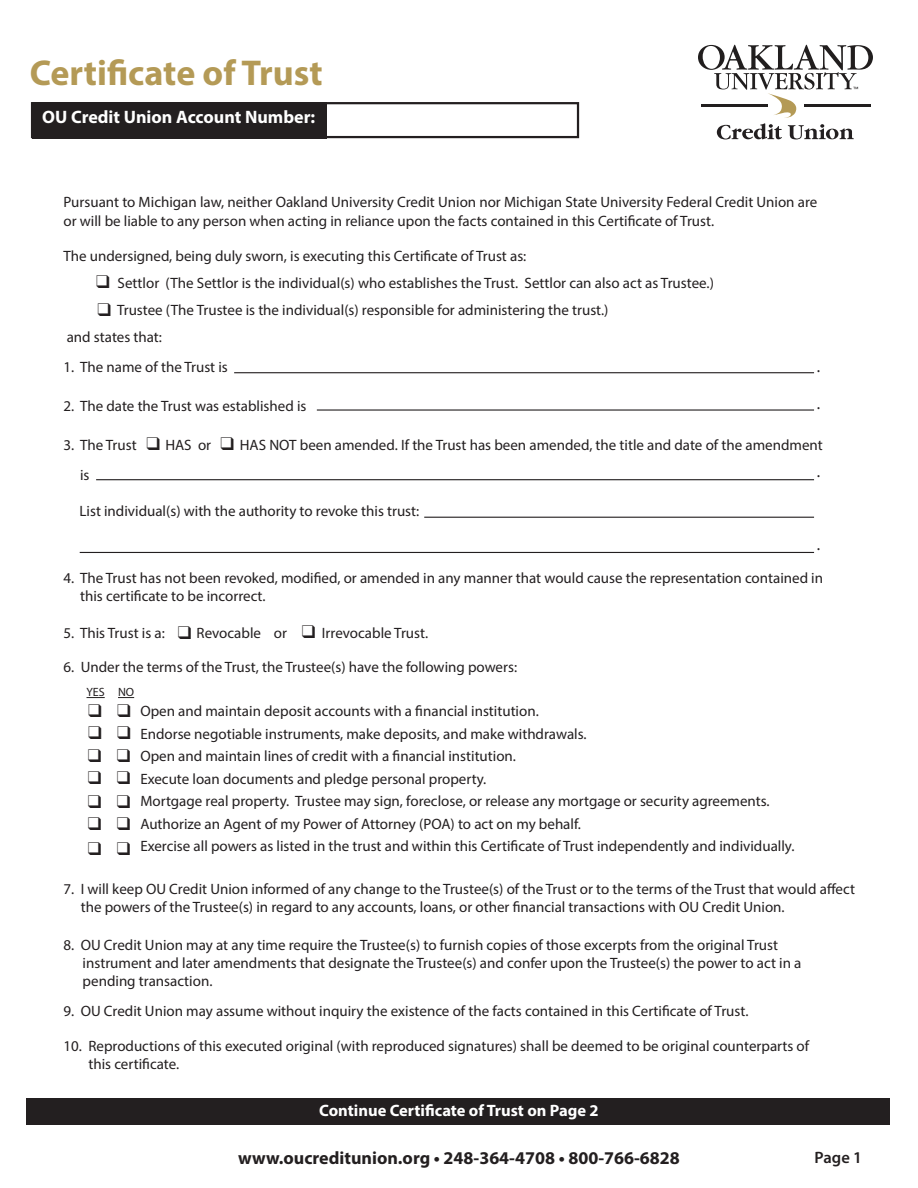
<style>
.page{position:relative;width:918px;height:1188px;background:#fff}
.page>*{position:absolute;margin:0;border:0;box-sizing:border-box;transform-origin:0 0}
.t1{font:700 36px "Myriad Pro";color:#b49a56}
.t2{font:700 18px "Myriad Pro";color:#231f20}
.t3{font:700 18px "Myriad Pro";color:#fff}
.t4{font:700 16.5px "Myriad Pro";color:#fff}
.t5{font:600 16.5px "Myriad Pro";color:#231f20}
.t6{font:16.5px "Myriad Pro";color:#231f20}
.t7{font:15px/18px "Myriad Pro";color:#231f20}
.t8{font:12px "Myriad Pro";color:#231f20}
</style>
<div class="page">
<svg style="left:698px;top:45px;width:175px;height:94px"></svg>
<hr style="left:701px;top:104px;width:66px;height:2px;background:#211e1e">
<hr style="left:805px;top:104px;width:66px;height:2px;background:#211e1e">
<hr style="left:96px;top:479px;width:718px;height:1px;background:#231f20">
<svg style="left:87px;top:697px;width:18px;height:1px"></svg>
<svg style="left:118px;top:697px;width:16px;height:1px"></svg>
<div style="left:31px;top:102px;width:548px;height:36px;border:2px solid #231f20"></div>
<div style="left:32px;top:102px;width:295px;height:36px;background:#231f20"></div>
<hr style="left:424px;top:517px;width:390px;height:1px;background:#231f20">
<hr style="left:80px;top:552px;width:734px;height:1px;background:#231f20">
<hr style="left:234px;top:372px;width:580px;height:1px;background:#231f20">
<hr style="left:317px;top:409px;width:497px;height:2px;background:#231f20">
<div style="left:27px;top:1098px;width:863px;height:26px;background:#231f20"></div>
<p class="t1" style="left:30px;top:49px;width:294px">Certificate of Trust</p>
<p class="t3" style="left:42px;top:106px;width:275px">OU Credit Union Account Number:</p>
<p class="t7" style="left:64px;top:192px;width:755px;line-height:19.8px">Pursuant to Michigan law, neither Oakland University Credit Union nor Michigan State University Federal Credit Union are or will be liable to any person when acting in reliance upon the facts contained in this Certificate of Trust.</p>
<p class="t7" style="left:64px;top:247px;width:464px">The undersigned, being duly sworn, is executing this Certificate of Trust as:</p>
<p class="t7" style="left:118px;top:274px;width:598px">Settlor (The Settlor is the individual(s) who establishes the Trust. Settlor can also act as Trustee.)</p>
<p class="t7" style="left:67px;top:296px;width:543px;line-height:27px;text-indent:50px">Trustee (The Trustee is the individual(s) responsible for administering the trust.) and states that:</p>
<p class="t7" style="left:64px;top:358px;width:166px">1. The name of the Trust is</p>
<p class="t7" style="left:64px;top:397px;width:244px">2. The date the Trust was established is</p>
<p class="t7" style="left:64px;top:436px;width:75px">3. The Trust</p>
<p class="t7" style="left:165px;top:436px;width:47px">HAS or</p>
<p class="t7" style="left:240px;top:436px;width:584px">HAS NOT been amended. If the Trust has been amended, the title and date of the amendment</p>
<p class="t7" style="left:80px;top:466px;width:11px">is</p>
<p class="t7" style="left:79px;top:502px;width:341px">List individual(s) with the authority to revoke this trust:</p>
<p class="t6" style="left:817px;top:356px;width:5px">.</p>
<p class="t6" style="left:817px;top:394px;width:5px">.</p>
<p class="t6" style="left:817px;top:462px;width:5px">.</p>
<p class="t6" style="left:817px;top:535px;width:5px">.</p>
<p class="t7" style="left:80px;top:569px;width:745px;text-indent:-17px">4. The Trust has not been revoked, modified, or amended in any manner that would cause the representation contained in this certificate to be incorrect.</p>
<p class="t7" style="left:64px;top:624px;width:103px">5. This Trust is a:</p>
<p class="t7" style="left:197px;top:624px;width:92px">Revocable or</p>
<p class="t7" style="left:322px;top:624px;width:108px">Irrevocable Trust.</p>
<p class="t7" style="left:64px;top:657px;width:455px">6. Under the terms of the Trust, the Trustee(s) have the following powers:</p>
<p class="t8" style="left:87px;top:685px;width:20px">YES</p>
<p class="t8" style="left:118px;top:685px;width:18px">NO</p>
<p class="t7" style="left:140px;top:702px;width:400px">Open and maintain deposit accounts with a financial institution.</p>
<p class="t7" style="left:140px;top:724px;width:448px">Endorse negotiable instruments, make deposits, and make withdrawals.</p>
<p class="t7" style="left:140px;top:747px;width:377px">Open and maintain lines of credit with a financial institution.</p>
<p class="t7" style="left:140px;top:769px;width:347px">Execute loan documents and pledge personal property.</p>
<p class="t7" style="left:140px;top:792px;width:631px">Mortgage real property. Trustee may sign, foreclose, or release any mortgage or security agreements.</p>
<p class="t7" style="left:140px;top:814px;width:442px">Authorize an Agent of my Power of Attorney (POA) to act on my behalf.</p>
<p class="t7" style="left:140px;top:837px;width:656px">Exercise all powers as listed in the trust and within this Certificate of Trust independently and individually.</p>
<p class="t7" style="left:81px;top:880px;width:776px;text-indent:-17px">7. I will keep OU Credit Union informed of any change to the Trustee(s) of the Trust or to the terms of the Trust that would affect the powers of the Trustee(s) in regard to any accounts, loans, or other financial transactions with OU Credit Union.</p>
<p class="t7" style="left:64px;top:936px;width:716px">8. OU Credit Union may at any time require the Trustee(s) to furnish copies of those excerpts from the original Trust</p>
<p class="t7" style="left:83px;top:954px;width:720px">instrument and later amendments that designate the Trustee(s) and confer upon the Trustee(s) the power to act in a</p>
<p class="t7" style="left:83px;top:972px;width:131px">pending transaction.</p>
<p class="t7" style="left:64px;top:1002px;width:686px">9. OU Credit Union may assume without inquiry the existence of the facts contained in this Certificate of Trust.</p>
<p class="t7" style="left:88px;top:1036px;width:722px;text-indent:-25px">10. Reproductions of this executed original (with reproduced signatures) shall be deemed to be original counterparts of this certificate.</p>
<p class="t4" style="left:319px;top:1100px;width:281px">Continue Certificate of Trust on Page 2</p>
<p class="t2" style="left:238px;top:1146px;width:443px">www.oucreditunion.org • 248-364-4708 • 800-766-6828</p>
<p class="t5" style="left:815px;top:1147px;width:49px">Page 1</p>
</div>
